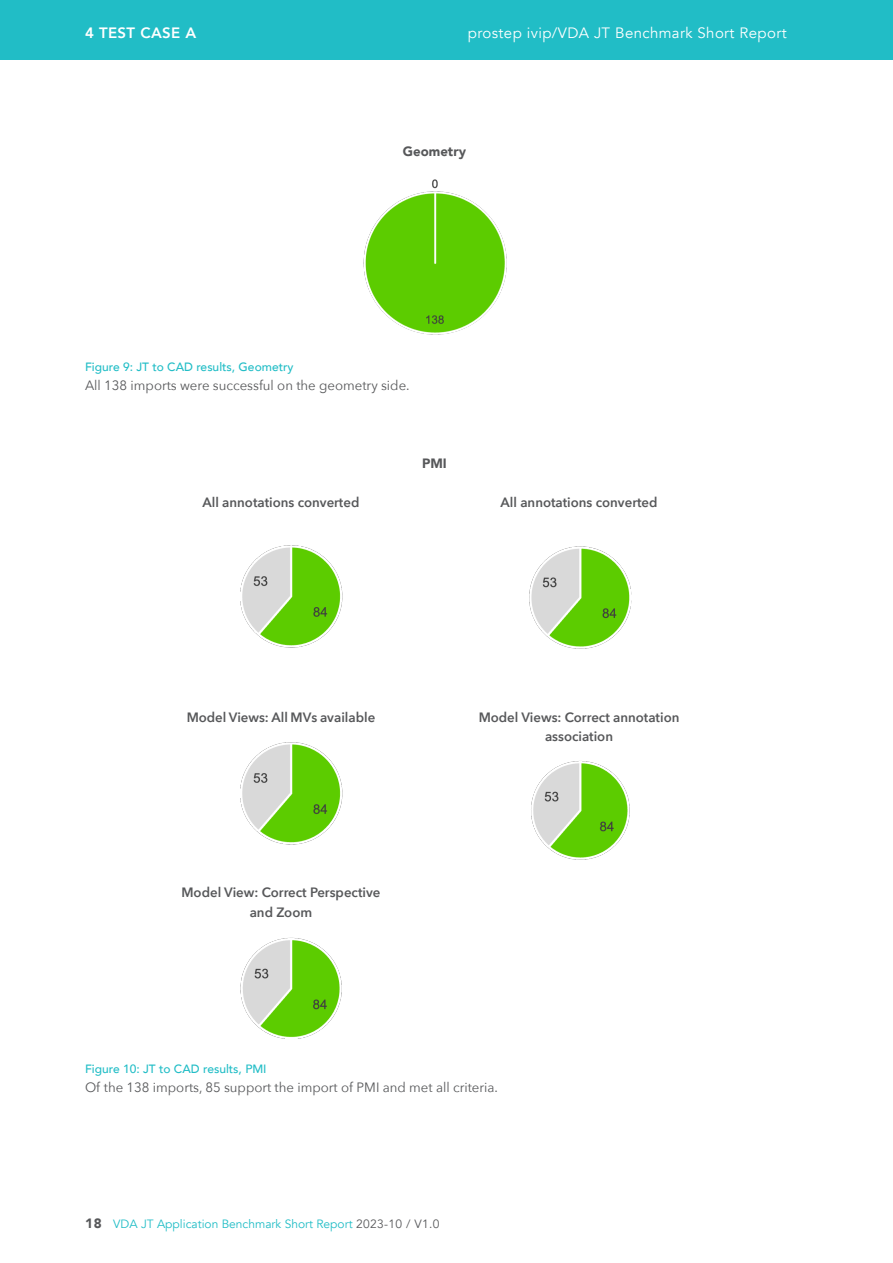
<style>
.page{position:relative;width:893px;height:1263px;background:#fff}
.page>*{position:absolute;margin:0;border:0;box-sizing:border-box;transform-origin:0 0}
.t1{font:15px "Avenir";letter-spacing:.025em;color:#fff}
.t2{font:800 15px "Avenir";letter-spacing:.025em;color:#fff}
._02_Copy{font:600 13.5px/19.5px "Avenir Next";color:#57585a;text-align:center}
._02_Copy-2{font:13.5px "Avenir Next";color:#57585a}
._01_Zwischenhead{font:900 13.5px "Avenir";color:#57585a}
._03_BU{font:500 12px "Avenir";color:#21bdc6}
.t3{font:12px "Avenir";color:#21bdc6}
.s1{font-weight:900;font-size:13.5px;color:#57585a}
.s2{color:#57585a}
</style>
<div class="page">
<div style="left:0;top:0;width:893px;height:60px;background:#21bdc6"></div>
<img style="left:363px;top:179px;width:144px;height:156px">
<img style="left:240px;top:545px;width:392px;height:494px">
<p class="t2" style="left:85px;top:21px;width:113px">4 TEST CASE A</p>
<p class="t1" style="left:468px;top:24px;width:320px">prostep ivip/VDA JT Benchmark Short Report</p>
<p class="_01_Zwischenhead" style="left:403px;top:140px;width:65px">Geometry</p>
<p class="_03_BU" style="left:85px;top:356px;width:210px">Figure 9: JT to CAD results, Geometry</p>
<p class="_02_Copy-2" style="left:85px;top:374px;width:326px">All 138 imports were successful on the geometry side.</p>
<p class="_01_Zwischenhead" style="left:422px;top:452px;width:26px">PMI</p>
<p class="_02_Copy" style="left:203px;top:492px;width:158px">All annotations converted</p>
<p class="_02_Copy" style="left:501px;top:492px;width:158px">All annotations converted</p>
<p class="_02_Copy" style="left:187px;top:707px;width:190px">Model Views: All MVs available</p>
<p class="_02_Copy" style="left:181px;top:882px;width:201px">Model View: Correct Perspective and Zoom</p>
<p class="_02_Copy" style="left:479px;top:707px;width:202px">Model Views: Correct annotation association</p>
<p class="_03_BU" style="left:85px;top:1058px;width:183px">Figure 10: JT to CAD results, PMI</p>
<p class="_02_Copy-2" style="left:85px;top:1076px;width:414px">Of the 138 imports, 85 support the import of PMI and met all criteria.</p>
<p class="t3" style="left:85px;top:1216px;width:356px"><span class="s1">18</span> VDA JT Application Benchmark Short Report <span class="s2">2023-10 / V1.0</span></p>
</div>
